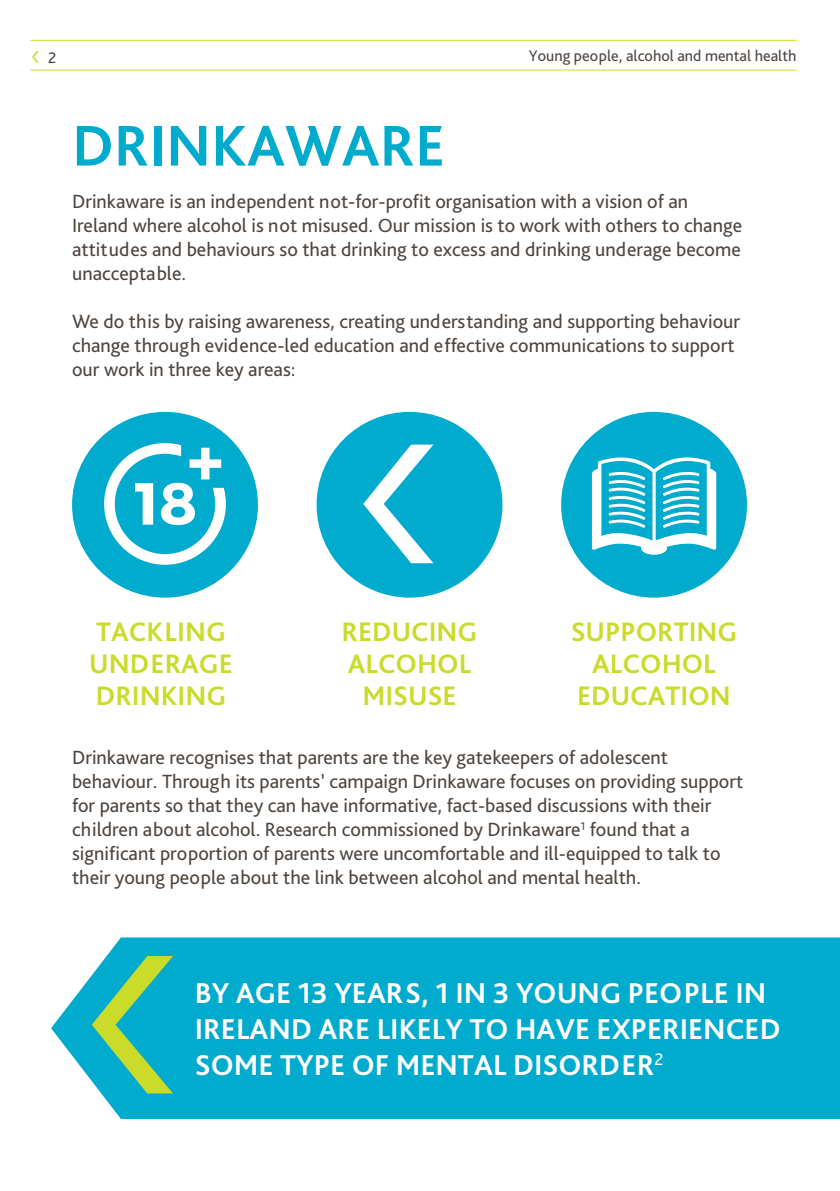
<style>
.page{position:relative;width:840px;height:1191px;background:#fff}
.page>*{position:absolute;margin:0;border:0;box-sizing:border-box;transform-origin:0 0}
.t1{font:700 60px "Bliss Pro";color:#00abcd}
.t2{font:700 30px/36px "Bliss Pro";color:#fff}
.t3{font:700 28px/32px "Bliss Pro";color:#cadb2a;text-align:center}
.t4{font:20px/24px "Bliss Pro";color:#4d453f}
.t5{font:16px "Bliss Pro";color:#4d453f}
</style>
<div class="page">
<svg style="left:51px;top:937px;width:788px;height:182px"></svg>
<div style="left:90px;top:939px;width:749px;height:177px;background:#00abcd"></div>
<svg style="left:92px;top:956px;width:81px;height:137px;background:#42bb9b"></svg>
<div style="left:72px;top:412px;width:186px;height:185px;background:#00abcd;border-radius:50%"></div>
<div style="left:316px;top:412px;width:186px;height:185px;background:#00abcd;border-radius:50%"></div>
<div style="left:561px;top:412px;width:185px;height:185px;background:#00abcd;border-radius:50%"></div>
<svg style="left:32px;top:51px;width:7px;height:12px"></svg>
<hr style="left:30px;top:70px;width:766px;height:1px;background:#cadb2a">
<hr style="left:30px;top:40px;width:766px;height:1px;background:#cadb2a">
<svg style="left:591px;top:457px;width:124px;height:98px"></svg>
<svg style="left:363px;top:444px;width:70px;height:119px"></svg>
<svg style="left:104px;top:443px;width:122px;height:122px"></svg>
<p class="t5" style="left:48px;top:47px;width:10px">2</p>
<p class="t5" style="left:528px;top:45px;width:269px">Young people, alcohol and mental health</p>
<h1 class="t1" style="left:72px;top:108px;width:374px">DRINKAWARE</h1>
<p class="t4" style="left:72px;top:189px;width:671px">Drinkaware is an independent not-for-profit organisation with a vision of an Ireland where alcohol is not misused. Our mission is to work with others to change attitudes and behaviours so that drinking to excess and drinking underage become unacceptable.</p>
<p class="t4" style="left:72px;top:309px;width:669px">We do this by raising awareness, creating understanding and supporting behaviour change through evidence-led education and effective communications to support our work in three key areas:</p>
<h3 class="t3" style="left:89px;top:615px;width:145px;text-align:left">TACKLING<br>UNDERAGE<br>DRINKING</h3>
<h3 class="t3" style="left:341px;top:615px;width:137px">REDUCING<br>ALCOHOL<br>MISUSE</h3>
<h3 class="t3" style="left:570px;top:615px;width:168px">SUPPORTING<br>ALCOHOL<br>EDUCATION</h3>
<p class="t4" style="left:72px;top:745px;width:672px">Drinkaware recognises that parents are the key gatekeepers of adolescent behaviour. Through its parents’ campaign Drinkaware focuses on providing support for parents so that they can have informative, fact-based discussions with their children about alcohol. Research commissioned by Drinkaware<sup>1</sup> found that a significant proportion of parents were uncomfortable and ill-equipped to talk to their young people about the link between alcohol and mental health.</p>
<h2 class="t2" style="left:195px;top:974px;width:587px">BY AGE 13 YEARS, 1 IN 3 YOUNG PEOPLE IN<br>IRELAND ARE LIKELY TO HAVE EXPERIENCED<br>SOME TYPE OF MENTAL DISORDER<sup>2</sup></h2>
</div>
